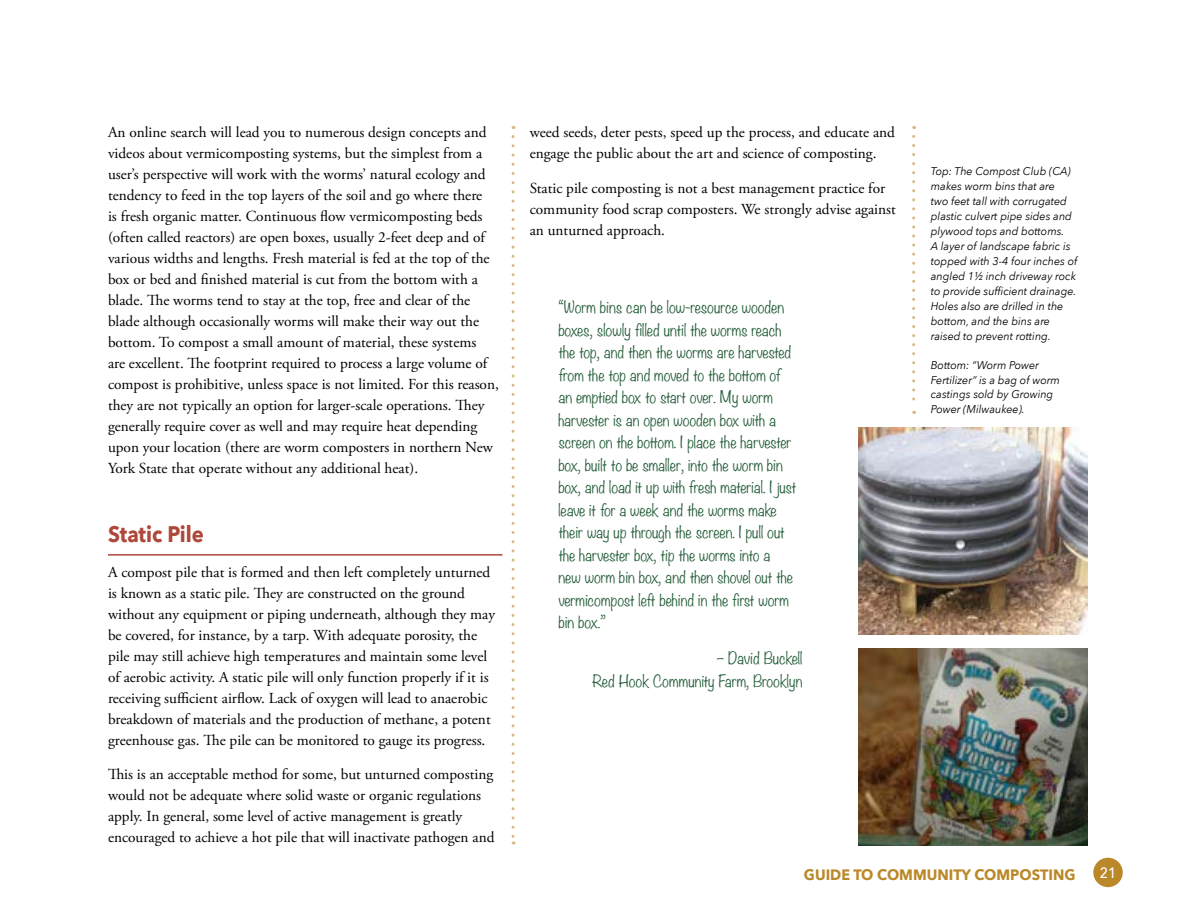
<style>
.page{position:relative;width:1188px;height:918px;background:#fff}
.page>*{position:absolute;margin:0;border:0;box-sizing:border-box;transform-origin:0 0}
.t1{font:700 22.5px "Avenir Next";color:#ae483a;scale:.9 1}
.t2{font:15.3px/21px "Adobe Garamond Pro";color:#000}
.t3{font:300 15px/22.5px "Noteworthy";color:#245d38}
.t4{font:700 15px "Avenir Next";color:#bb8829;scale:.96 1}
.t5{font:500 15px "Avenir Next";color:#fff;scale:.93 1}
.t6{font:italic 11.25px/15px "Avenir Next";color:#000;scale:.96 1}
</style>
<div class="page">
<div style="left:1093px;top:858px;width:30px;height:29px;background:#bb8829;border-radius:50%"></div>
<svg style="left:912px;top:136px;width:3px;height:278px"></svg>
<hr style="left:108px;top:554px;width:394px;height:2px;background:#ae483a">
<img style="left:858px;top:428px;width:230px;height:207px">
<img style="left:858px;top:648px;width:230px;height:198px">
<svg style="left:512px;top:137px;width:3px;height:707px"></svg>
<p class="t2" style="left:108px;top:122px;width:392px">An online search will lead you to numerous design concepts and videos about vermicomposting systems, but the simplest from a user’s perspective will work with the worms’ natural ecology and tendency to feed in the top layers of the soil and go where there<br>is fresh organic matter. Continuous flow vermicomposting beds (often called reactors) are open boxes, usually 2-feet deep and of various widths and lengths. Fresh material is fed at the top of the box or bed and finished material is cut from the bottom with a blade. The worms tend to stay at the top, free and clear of the blade although occasionally worms will make their way out the bottom. To compost a small amount of material, these systems<br>are excellent. The footprint required to process a large volume of compost is prohibitive, unless space is not limited. For this reason, they are not typically an option for larger-scale operations. They generally require cover as well and may require heat depending upon your location (there are worm composters in northern New York State that operate without any additional heat).</p>
<h1 class="t1" style="left:108px;top:515px;width:108px">Static Pile</h1>
<p class="t2" style="left:108px;top:562px;width:389px">A compost pile that is formed and then left completely unturned is known as a static pile. They are constructed on the ground without any equipment or piping underneath, although they may be covered, for instance, by a tarp. With adequate porosity, the pile may still achieve high temperatures and maintain some level of aerobic activity. A static pile will only function properly if it is receiving sufficient airflow. Lack of oxygen will lead to anaerobic breakdown of materials and the production of methane, a potent greenhouse gas. The pile can be monitored to gauge its progress.</p>
<p class="t2" style="left:108px;top:764px;width:388px">This is an acceptable method for some, but unturned composting would not be adequate where solid waste or organic regulations apply. In general, some level of active management is greatly encouraged to achieve a hot pile that will inactivate pathogen and</p>
<p class="t2" style="left:530px;top:122px;width:367px">weed seeds, deter pests, speed up the process, and educate and engage the public about the art and science of composting.</p>
<p class="t2" style="left:530px;top:178px;width:368px">Static pile composting is not a best management practice for community food scrap composters. We strongly advise against an unturned approach.</p>
<p class="t3" style="left:558px;top:296px;width:240px">“Worm bins can be low-resource wooden boxes, slowly filled until the worms reach the top, and then the worms are harvested from the top and moved to the bottom of an emptied box to start over. My worm harvester is an open wooden box with a screen on the bottom. I place the harvester box, built to be smaller, into the worm bin box, and load it up with fresh material. I just leave it for a week and the worms make their way up through the screen. I pull out the harvester box, tip the worms into a new worm bin box, and then shovel out the vermicompost left behind in the first worm bin box.”</p>
<p class="t3" style="left:592px;top:647px;width:212px;text-align:right">– David Buckell<br>Red Hook Community Farm, Brooklyn</p>
<p class="t6" style="left:931px;top:163px;width:154px">Top: The Compost Club (CA) makes worm bins that are<br>two feet tall with corrugated plastic culvert pipe sides and plywood tops and bottoms.<br>A layer of landscape fabric is topped with 3-4 four inches of angled 1½ inch driveway rock to provide sufficient drainage.<br>Holes also are drilled in the bottom, and the bins are raised to prevent rotting.</p>
<p class="t6" style="left:931px;top:357px;width:136px">Bottom: “Worm Power<br>Fertilizer” is a bag of worm castings sold by Growing<br>Power (Milwaukee).</p>
<p class="t4" style="left:804px;top:862px;width:284px">GUIDE TO COMMUNITY COMPOSTING</p>
<p class="t5" style="left:1100px;top:860px;width:19px">21</p>
</div>
